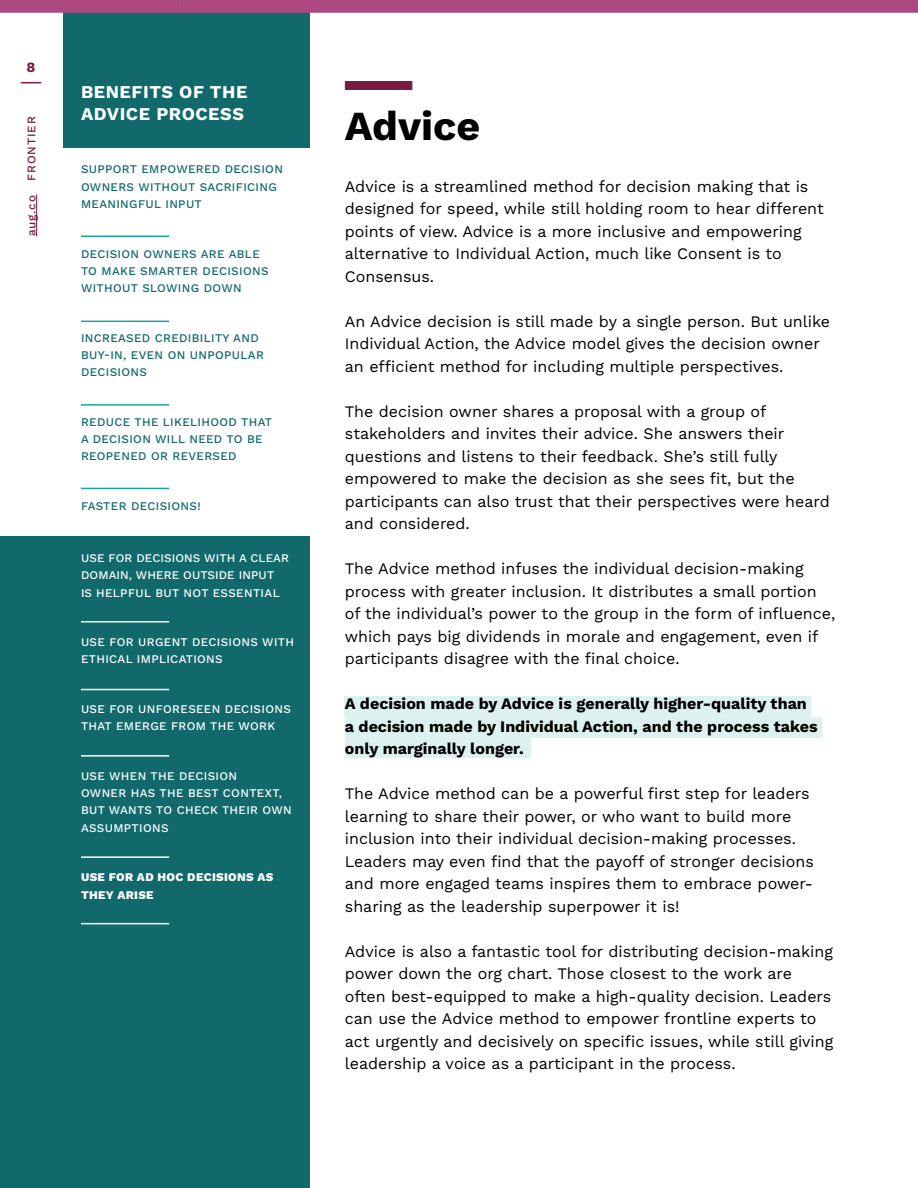
<style>
.page{position:relative;width:918px;height:1188px;background:#fff}
.page>*{position:absolute;margin:0;border:0;box-sizing:border-box;transform-origin:0 0}
.t1{font:700 41.25px "Work Sans";color:#000}
.t2{font:700 18px/22.5px "Work Sans";letter-spacing:.03em;color:#fff}
.t3{font:16.05px/22.5px "Work Sans";color:#000}
.t4{font:700 16.05px/22.5px "Work Sans";color:#000}
.t5{font:700 14.25px "Work Sans";color:#781c44}
.t6{font:500 11.7px/17.2px "Work Sans";letter-spacing:.03em;color:#11696c}
.t7{font:500 11.7px/17.2px "Work Sans";letter-spacing:.03em;color:#fff}
.t8{font:500 11.7px/17.2px "Work Sans";letter-spacing:.01em;color:#fff}
.t9{font:800 11.7px/17.2px "Work Sans";letter-spacing:.03em;color:#fff}
.t10{font:500 11.7px "Work Sans";letter-spacing:.07em;color:#781c44}
</style>
<div class="page">
<div style="left:0;top:0;width:309px;height:148px;background:#11696c"></div>
<div style="left:0;top:537px;width:309px;height:651px;background:#11696c"></div>
<hr style="left:81px;top:236px;width:88px;height:1px;background:#1aa3a4">
<hr style="left:81px;top:404px;width:88px;height:2px;background:#1aa3a4">
<hr style="left:81px;top:488px;width:88px;height:1px;background:#1aa3a4">
<hr style="left:81px;top:321px;width:88px;height:1px;background:#1aa3a4">
<hr style="left:81px;top:621px;width:88px;height:1px;background:#fff">
<hr style="left:81px;top:689px;width:88px;height:1px;background:#fff">
<hr style="left:81px;top:755px;width:88px;height:2px;background:#fff">
<hr style="left:81px;top:856px;width:88px;height:2px;background:#fff">
<hr style="left:81px;top:923px;width:88px;height:1px;background:#fff">
<div style="left:0;top:0;width:62px;height:284px;background:#fff"></div>
<svg style="left:21px;top:82px;width:20px;height:1px"></svg>
<hr style="left:36px;top:195px;width:1px;height:41px;background:#781c44">
<div style="left:345px;top:81px;width:67px;height:9px;background:#781c44"></div>
<div style="left:178px;top:0;width:740px;height:13px;background:#ad4980"></div>
<div style="left:0;top:0;width:178px;height:13px;background:#ad4980"></div>
<div style="left:345px;top:697px;width:466px;height:20px;background:#ddf1f1"></div>
<div style="left:345px;top:717px;width:477px;height:20px;background:#ddf1f1"></div>
<div style="left:345px;top:737px;width:185px;height:21px;background:#ddf1f1"></div>
<p class="t5" style="left:27px;top:56px;width:10px">8</p>
<p class="t10" style="left:23px;top:181px;width:66px;rotate:-90deg">FRONTIER</p>
<p class="t10" style="left:23px;top:236px;width:42px;rotate:-90deg">aug.co</p>
<p class="t2" style="left:81px;top:80px;width:168px">BENEFITS OF THE<br>ADVICE PROCESS</p>
<p class="t6" style="left:81px;top:160px;width:203px">SUPPORT EMPOWERED DECISION<br>OWNERS WITHOUT SACRIFICING<br>MEANINGFUL INPUT</p>
<p class="t6" style="left:81px;top:244px;width:189px">DECISION OWNERS ARE ABLE<br>TO MAKE SMARTER DECISIONS<br>WITHOUT SLOWING DOWN</p>
<p class="t6" style="left:81px;top:329px;width:184px">INCREASED CREDIBILITY AND<br>BUY-IN, EVEN ON UNPOPULAR<br>DECISIONS</p>
<p class="t6" style="left:81px;top:413px;width:193px">REDUCE THE LIKELIHOOD THAT<br>A DECISION WILL NEED TO BE<br>REOPENED OR REVERSED</p>
<p class="t6" style="left:81px;top:497px;width:121px">FASTER DECISIONS!</p>
<p class="t8" style="left:81px;top:549px;width:210px">USE FOR DECISIONS WITH A CLEAR<br>DOMAIN, WHERE OUTSIDE INPUT<br>IS HELPFUL BUT NOT ESSENTIAL</p>
<p class="t7" style="left:81px;top:633px;width:215px">USE FOR URGENT DECISIONS WITH<br>ETHICAL IMPLICATIONS</p>
<p class="t7" style="left:81px;top:700px;width:211px">USE FOR UNFORESEEN DECISIONS<br>THAT EMERGE FROM THE WORK</p>
<p class="t7" style="left:81px;top:767px;width:212px">USE WHEN THE DECISION<br>OWNER HAS THE BEST CONTEXT,<br>BUT WANTS TO CHECK THEIR OWN<br>ASSUMPTIONS</p>
<p class="t9" style="left:81px;top:868px;width:194px">USE FOR AD HOC DECISIONS AS<br>THEY ARISE</p>
<h1 class="t1" style="left:345px;top:95px;width:137px">Advice</h1>
<p class="t3" style="left:345px;top:174px;width:480px">Advice is a streamlined method for decision making that is designed for speed, while still holding room to hear different points of view. Advice is a more inclusive and empowering alternative to Individual Action, much like Consent is to Consensus.</p>
<p class="t3" style="left:345px;top:309px;width:487px">An Advice decision is still made by a single person. But unlike<br>Individual Action, the Advice model gives the decision owner an efficient method for including multiple perspectives.</p>
<p class="t3" style="left:345px;top:399px;width:487px">The decision owner shares a proposal with a group of stakeholders and invites their advice. She answers their questions and listens to their feedback. She’s still fully empowered to make the decision as she sees fit, but the participants can also trust that their perspectives were heard and considered.</p>
<p class="t3" style="left:345px;top:557px;width:492px">The Advice method infuses the individual decision-making process with greater inclusion. It distributes a small portion of the individual’s power to the group in the form of influence, which pays big dividends in morale and engagement, even if participants disagree with the final choice.</p>
<p class="t4" style="left:345px;top:692px;width:474px">A decision made by Advice is generally higher-quality than a decision made by Individual Action, and the process takes only marginally longer.</p>
<p class="t3" style="left:345px;top:782px;width:470px">The Advice method can be a powerful first step for leaders learning to share their power, or who want to build more inclusion into their individual decision-making processes.<br>Leaders may even find that the payoff of stronger decisions and more engaged teams inspires them to embrace power&shy;sharing as the leadership superpower it is!</p>
<p class="t3" style="left:345px;top:939px;width:490px">Advice is also a fantastic tool for distributing decision-making power down the org chart. Those closest to the work are often best-equipped to make a high-quality decision. Leaders can use the Advice method to empower frontline experts to act urgently and decisively on specific issues, while still giving leadership a voice as a participant in the process.</p>
</div>
